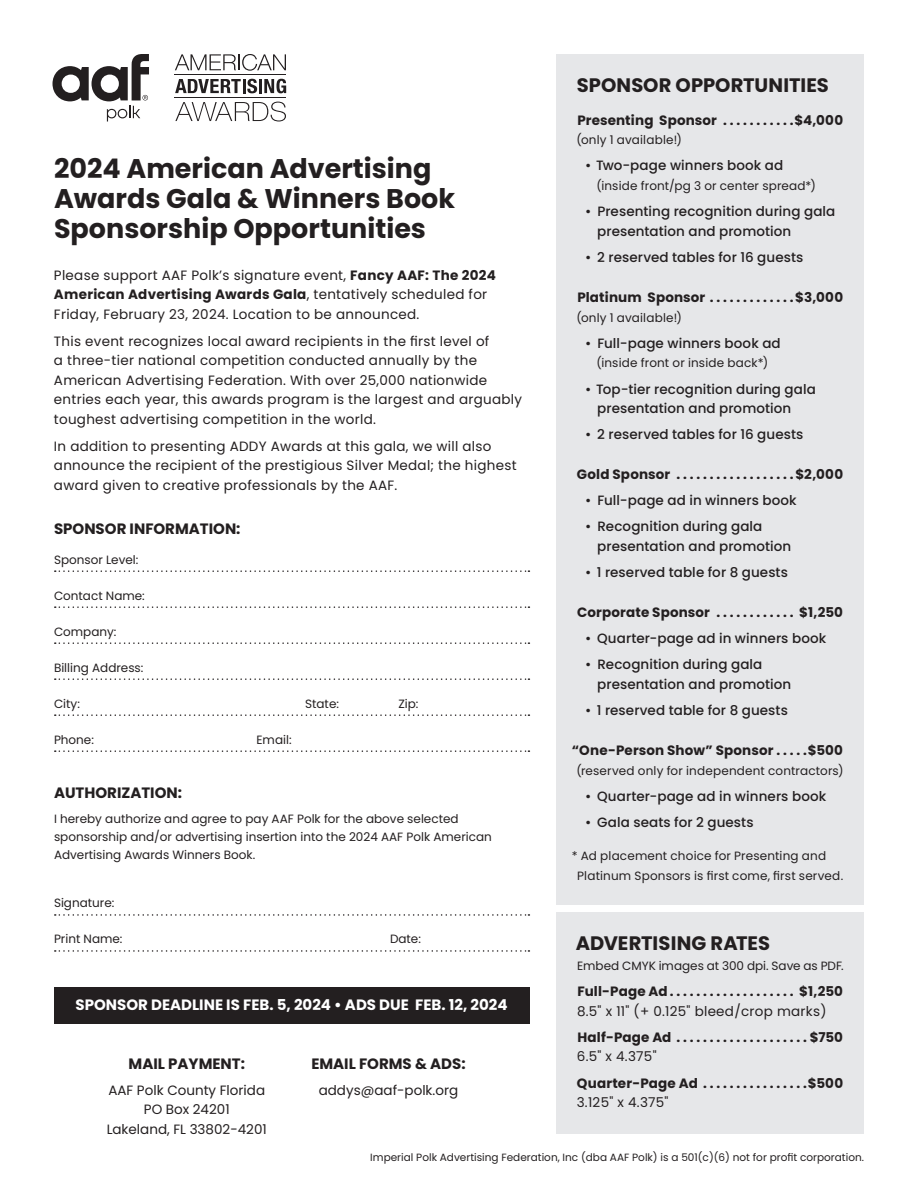
<style>
.page{position:relative;width:918px;height:1188px;background:#fff}
.page>*{position:absolute;margin:0;border:0;box-sizing:border-box;transform-origin:0 0}
.t1{font:700 27px/30px "Poppins";color:#231f20}
.t2{font:700 19.5px "Poppins";color:#231f20}
.t3{font:700 15px "Poppins";color:#231f20}
.t4{font:700 15px "Poppins";color:#fff}
.t5{font:13.5px/19.5px "Poppins";letter-spacing:.02em;color:#231f20}
.t6{font:500 13.5px/19.5px "Poppins";letter-spacing:.005em;color:#231f20}
.t7{font:700 13.5px "Poppins";letter-spacing:.01em;color:#231f20}
.t8{font:13.5px/19.5px "Poppins";color:#231f20;text-align:center}
.t9{font:12px/18px "Poppins";color:#231f20}
.t10{font:10.5px "Poppins";color:#231f20}
.s1{font-weight:700}
</style>
<div class="page">
<div style="left:556px;top:54px;width:308px;height:850px;background:#e6e7e9"></div>
<div style="left:556px;top:913px;width:308px;height:221px;background:#e6e7e9"></div>
<svg style="left:175px;top:54px;width:111px;height:17px"></svg>
<svg style="left:175px;top:79px;width:66px;height:14px"></svg>
<hr style="left:243px;top:79px;width:3px;height:14px;background:#231f20">
<svg style="left:247px;top:79px;width:10px;height:14px"></svg>
<hr style="left:259px;top:79px;width:3px;height:14px;background:#231f20">
<svg style="left:264px;top:79px;width:22px;height:14px"></svg>
<svg style="left:175px;top:102px;width:111px;height:20px"></svg>
<hr style="left:174px;top:74px;width:112px;height:1px;background:#231f20">
<hr style="left:174px;top:97px;width:112px;height:1px;background:#231f20">
<svg style="left:53px;top:54px;width:96px;height:68px"></svg>
<svg style="left:55px;top:570px;width:474px;height:2px"></svg>
<svg style="left:55px;top:606px;width:474px;height:2px"></svg>
<svg style="left:55px;top:642px;width:474px;height:2px"></svg>
<svg style="left:55px;top:678px;width:474px;height:2px"></svg>
<svg style="left:55px;top:714px;width:474px;height:2px"></svg>
<svg style="left:55px;top:750px;width:474px;height:2px"></svg>
<svg style="left:55px;top:914px;width:474px;height:2px"></svg>
<svg style="left:55px;top:950px;width:474px;height:2px"></svg>
<div style="left:54px;top:987px;width:475px;height:36px;background:#231f20"></div>
<h1 class="t1" style="left:54px;top:154px;width:403px">2024 American Advertising<br>Awards Gala &amp; Winners Book<br>Sponsorship Opportunities</h1>
<p class="t5" style="left:54px;top:266px;width:443px">Please support AAF Polk’s signature event, <span class="s1">Fancy AAF: The 2024<br>American Advertising Awards Gala</span>, tentatively scheduled for<br>Friday, February 23, 2024. Location to be announced.</p>
<p class="t5" style="left:54px;top:331px;width:470px">This event recognizes local award recipients in the first level of<br>a three-tier national competition conducted annually by the American Advertising Federation. With over 25,000 nationwide entries each year, this awards program is the largest and arguably toughest advertising competition in the world.</p>
<p class="t5" style="left:54px;top:436px;width:464px">In addition to presenting ADDY Awards at this gala, we will also announce the recipient of the prestigious Silver Medal; the highest award given to creative professionals by the AAF.</p>
<p class="t3" style="left:54px;top:520px;width:188px">SPONSOR INFORMATION:</p>
<p class="t9" style="left:54px;top:551px;width:86px">Sponsor Level:</p>
<p class="t9" style="left:54px;top:587px;width:92px">Contact Name:</p>
<p class="t9" style="left:54px;top:623px;width:64px">Company:</p>
<p class="t9" style="left:54px;top:659px;width:91px">Billing Address:</p>
<p class="t9" style="left:54px;top:695px;width:27px">City:</p>
<p class="t9" style="left:305px;top:695px;width:35px">State:</p>
<p class="t9" style="left:398px;top:695px;width:22px">Zip:</p>
<p class="t9" style="left:54px;top:731px;width:41px">Phone:</p>
<p class="t9" style="left:257px;top:731px;width:37px">Email:</p>
<p class="t3" style="left:54px;top:784px;width:130px">AUTHORIZATION:</p>
<p class="t9" style="left:54px;top:810px;width:439px">I hereby authorize and agree to pay AAF Polk for the above selected sponsorship and/or advertising insertion into the 2024 AAF Polk American<br>Advertising Awards Winners Book.</p>
<p class="t9" style="left:54px;top:894px;width:62px">Signature:</p>
<p class="t9" style="left:54px;top:930px;width:70px">Print Name:</p>
<p class="t9" style="left:390px;top:930px;width:32px">Date:</p>
<p class="t4" style="left:76px;top:996px;width:434px">SPONSOR DEADLINE IS FEB. 5, 2024 • ADS DUE FEB. 12, 2024</p>
<p class="t3" style="left:129px;top:1055px;width:118px">MAIL PAYMENT:</p>
<p class="t8" style="left:107px;top:1081px;width:162px">AAF Polk County Florida<br>PO Box 24201<br>Lakeland, FL 33802-4201</p>
<p class="t3" style="left:311px;top:1055px;width:156px">EMAIL FORMS &amp; ADS:</p>
<p class="t8" style="left:319px;top:1081px;width:141px">addys@aaf-polk.org</p>
<h2 class="t2" style="left:577px;top:74px;width:254px">SPONSOR OPPORTUNITIES</h2>
<p class="t7" style="left:577px;top:112px;width:267px">Presenting Sponsor . . . . . . . . . . $4,000</p>
<p class="t9" style="left:576px;top:131px;width:107px">(only 1 available!)</p>
<p class="t6" style="left:585px;top:156px;width:200px">• Two-page winners book ad</p>
<p class="t9" style="left:597px;top:177px;width:221px">(inside front/pg 3 or center spread*)</p>
<p class="t6" style="left:597px;top:202px;width:240px;text-indent:-12px">• Presenting recognition during gala presentation and promotion</p>
<p class="t6" style="left:585px;top:248px;width:220px">• 2 reserved tables for 16 guests</p>
<p class="t7" style="left:577px;top:289px;width:267px">Platinum Sponsor . . . . . . . . . . . . $3,000</p>
<p class="t9" style="left:576px;top:308px;width:107px">(only 1 available!)</p>
<p class="t6" style="left:585px;top:333px;width:197px">• Full-page winners book ad</p>
<p class="t9" style="left:597px;top:354px;width:173px">(inside front or inside back*)</p>
<p class="t6" style="left:597px;top:379px;width:220px;text-indent:-12px">• Top-tier recognition during gala presentation and promotion</p>
<p class="t6" style="left:585px;top:425px;width:220px">• 2 reserved tables for 16 guests</p>
<p class="t7" style="left:577px;top:466px;width:268px">Gold Sponsor . . . . . . . . . . . . . . . . . $2,000</p>
<p class="t6" style="left:585px;top:491px;width:213px">• Full-page ad in winners book</p>
<p class="t6" style="left:597px;top:517px;width:195px;text-indent:-12px">• Recognition during gala presentation and promotion</p>
<p class="t6" style="left:585px;top:563px;width:204px">• 1 reserved table for 8 guests</p>
<p class="t7" style="left:577px;top:604px;width:267px">Corporate Sponsor . . . . . . . . . . . . $1,250</p>
<p class="t6" style="left:585px;top:629px;width:243px">• Quarter-page ad in winners book</p>
<p class="t6" style="left:597px;top:655px;width:195px;text-indent:-12px">• Recognition during gala presentation and promotion</p>
<p class="t6" style="left:585px;top:701px;width:204px">• 1 reserved table for 8 guests</p>
<p class="t7" style="left:572px;top:742px;width:273px">“One-Person Show” Sponsor . . . . $500</p>
<p class="t9" style="left:576px;top:761px;width:269px">(reserved only for independent contractors)</p>
<p class="t6" style="left:585px;top:786px;width:243px">• Quarter-page ad in winners book</p>
<p class="t6" style="left:585px;top:813px;width:170px">• Gala seats for 2 guests</p>
<p class="t9" style="left:577px;top:846px;width:267px;line-height:19.5px;text-indent:-6px">* Ad placement choice for Presenting and<br>Platinum Sponsors is first come, first served.</p>
<h2 class="t2" style="left:576px;top:932px;width:196px">ADVERTISING RATES</h2>
<p class="t9" style="left:577px;top:957px;width:268px">Embed CMYK images at 300 dpi. Save as PDF.</p>
<p class="t7" style="left:577px;top:984px;width:267px">Full-Page Ad . . . . . . . . . . . . . . . . . . . $1,250</p>
<p class="t5" style="left:577px;top:1001px;width:251px">8.5" x 11" (+ 0.125" bleed/crop marks)</p>
<p class="t7" style="left:577px;top:1029px;width:267px">Half-Page Ad . . . . . . . . . . . . . . . . . . . $750</p>
<p class="t5" style="left:577px;top:1047px;width:81px">6.5" x 4.375"</p>
<p class="t7" style="left:577px;top:1075px;width:268px">Quarter-Page Ad . . . . . . . . . . . . . . . $500</p>
<p class="t5" style="left:577px;top:1093px;width:93px">3.125" x 4.375"</p>
<p class="t10" style="left:370px;top:1152px;width:495px">Imperial Polk Advertising Federation, Inc (dba AAF Polk) is a 501(c)(6) not for profit corporation.</p>
</div>
